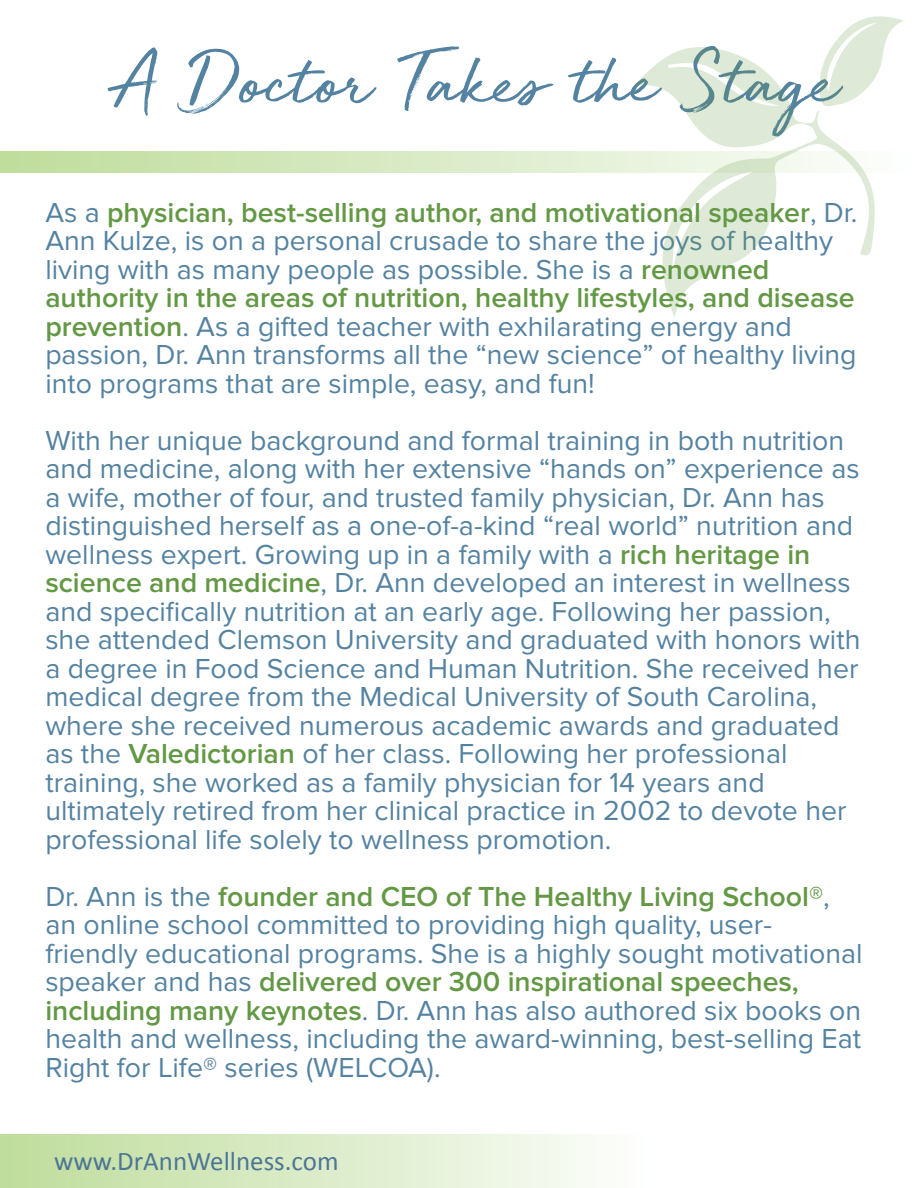
<style>
.page{position:relative;width:918px;height:1188px;background:#fff}
.page>*{position:absolute;margin:0;border:0;box-sizing:border-box;transform-origin:0 0}
.t1{font:78px "Golden Plains";color:#5482a1}
.t2{font:28.5px/28.5px "Proxima Nova";color:#5482a1}
.t3{font:27px "Calibri";color:#4d7694}
.s1{font-weight:600;color:#639844}
</style>
<div class="page">
<svg style="left:0;top:151px;width:634px;height:22px;background:#d3e7bc"></svg>
<div style="left:0;top:1134px;width:650px;height:54px;background:linear-gradient(to right,#bedc9a,#fdfefd)"></div>
<svg style="left:634px;top:47px;width:241px;height:271px"></svg>
<svg style="left:819px;top:16px;width:85px;height:93px"></svg>
<p class="t1" style="left:108px;top:28px;width:746px">A Doctor Takes the Stage</p>
<p class="t2" style="left:45px;top:198px;width:814px">As a <span class="s1">physician, best-selling author, and motivational speaker</span>, Dr.<br>Ann Kulze, is on a personal crusade to share the joys of healthy living with as many people as possible. She is a <span class="s1">renowned authority in the areas of nutrition, healthy lifestyles, and disease prevention</span>. As a gifted teacher with exhilarating energy and passion, Dr. Ann transforms all the “new science” of healthy living into programs that are simple, easy, and fun!</p>
<p class="t2" style="left:45px;top:426px;width:817px">With her unique background and formal training in both nutrition and medicine, along with her extensive “hands on” experience as a wife, mother of four, and trusted family physician, Dr. Ann has distinguished herself as a one-of-a-kind “real world” nutrition and wellness expert. Growing up in a family with a <span class="s1">rich heritage in science and medicine</span>, Dr. Ann developed an interest in wellness and specifically nutrition at an early age. Following her passion, she attended Clemson University and graduated with honors with a degree in Food Science and Human Nutrition. She received her medical degree from the Medical University of South Carolina, where she received numerous academic awards and graduated as the <span class="s1">Valedictorian</span> of her class. Following her professional training, she worked as a family physician for 14 years and ultimately retired from her clinical practice in 2002 to devote her professional life solely to wellness promotion.</p>
<p class="t2" style="left:45px;top:882px;width:819px">Dr. Ann is the <span class="s1">founder and CEO of The Healthy Living School®</span>, an online school committed to providing high quality, user&shy;friendly educational programs. She is a highly sought motivational speaker and has <span class="s1">delivered over 300 inspirational speeches, including many keynotes</span>. Dr. Ann has also authored six books on health and wellness, including the award-winning, best-selling Eat Right for Life® series (WELCOA).</p>
<p class="t3" style="left:54px;top:1142px;width:286px">www.DrAnnWellness.com</p>
</div>
